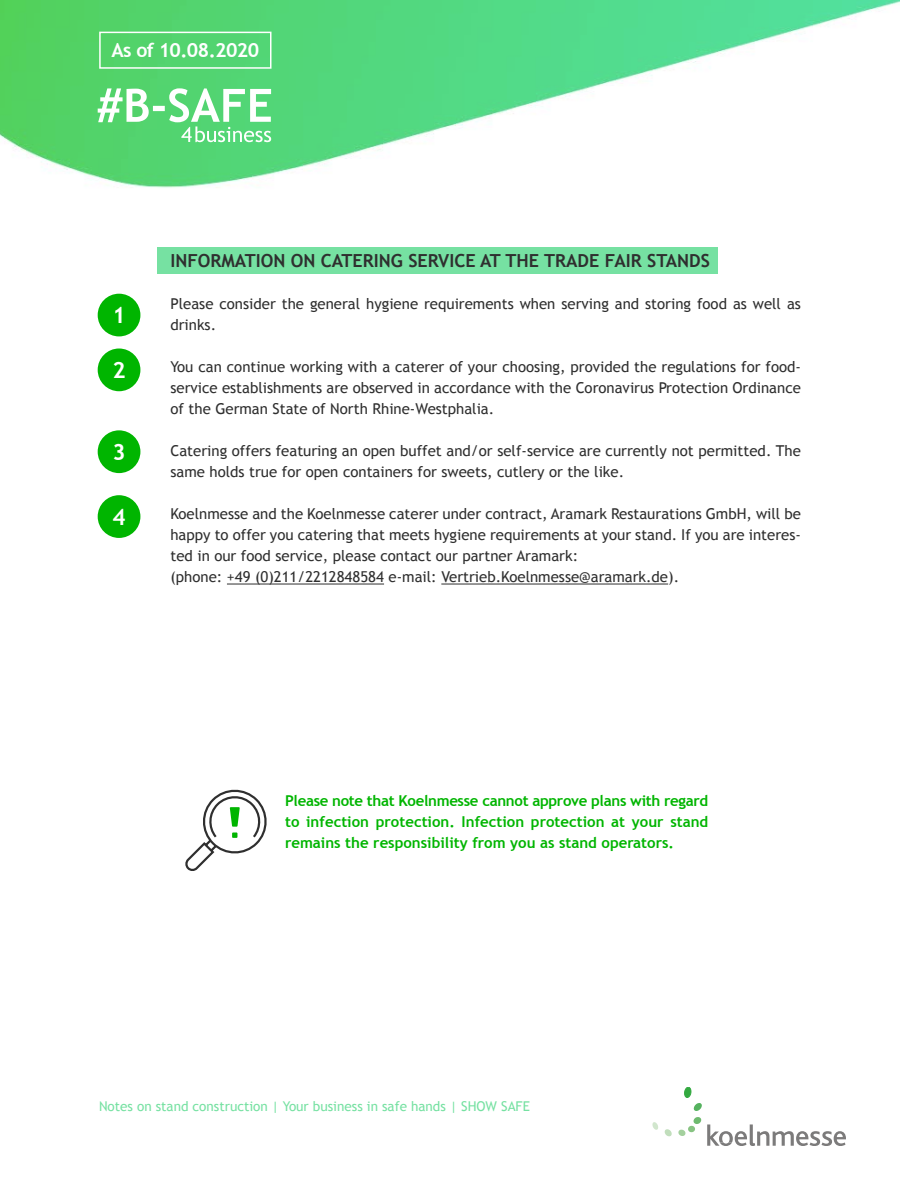
<style>
.page{position:relative;width:900px;height:1200px;background:#fff}
.page>*{position:absolute;margin:0;border:0;box-sizing:border-box;transform-origin:0 0}
.t1{font:700 22.5px "Trebuchet MS";color:#fff}
.t2{font:700 19.5px "Trebuchet MS";letter-spacing:-.03em;color:#fff}
.t3{font:700 18px "Trebuchet MS";color:#2f2f2f}
.t4{font:15px/21px "Trebuchet MS";color:#2f2f2f}
.t5{font:700 15px/21px "Trebuchet MS";color:#00b500;text-align:justify}
.t6{font:13.5px "Trebuchet MS";color:#76e1a2}
</style>
<div class="page">
<img style="left:0;top:0;width:900px;height:188px">
<svg style="left:98px;top:88px;width:173px;height:54px"></svg>
<svg style="left:652px;top:1122px;width:20px;height:15px"></svg>
<svg style="left:678px;top:1087px;width:168px;height:59px"></svg>
<div style="left:99px;top:32px;width:173px;height:37px;border:2px solid #fff"></div>
<div style="left:158px;top:247px;width:560px;height:27px;background:#76e1a2"></div>
<hr style="left:227px;top:584px;width:157px;height:1px;background:#2f2f2f">
<hr style="left:441px;top:584px;width:227px;height:1px;background:#2f2f2f">
<div style="left:98px;top:294px;width:42px;height:42px;background:#00b500;border-radius:50%"></div>
<div style="left:98px;top:430px;width:42px;height:43px;background:#00b500;border-radius:50%"></div>
<div style="left:98px;top:495px;width:42px;height:43px;background:#00b500;border-radius:50%"></div>
<div style="left:98px;top:349px;width:42px;height:42px;background:#00b500;border-radius:50%"></div>
<svg style="left:185px;top:789px;width:82px;height:82px"></svg>
<h2 class="t2" style="left:111px;top:38px;width:149px">As of 10.08.2020</h2>
<h1 class="t1" style="left:112px;top:301px;width:15px">1</h1>
<h1 class="t1" style="left:112px;top:356px;width:15px">2</h1>
<h1 class="t1" style="left:112px;top:438px;width:15px">3</h1>
<h1 class="t1" style="left:112px;top:503px;width:15px">4</h1>
<p class="t3" style="left:170px;top:249px;width:541px">INFORMATION ON CATERING SERVICE AT THE TRADE FAIR STANDS</p>
<p class="t4" style="left:170px;top:294px;width:632px">Please consider the general hygiene requirements when serving and storing food as well as drinks.</p>
<p class="t4" style="left:170px;top:357px;width:632px;text-align:justify">You can continue working with a caterer of your choosing, provided the regulations for food&shy;service establishments are observed in accordance with the Coronavirus Protection Ordinance of the German State of North Rhine-Westphalia.</p>
<p class="t4" style="left:170px;top:441px;width:632px">Catering offers featuring an open buffet and/or self-service are currently not permitted. The same holds true for open containers for sweets, cutlery or the like.</p>
<p class="t4" style="left:170px;top:504px;width:632px">Koelnmesse and the Koelnmesse caterer under contract, Aramark Restaurations GmbH, will be happy to offer you catering that meets hygiene requirements at your stand. If you are interes&shy;ted in our food service, please contact our partner Aramark:<br>(phone: +49 (0)211/2212848584 e-mail: Vertrieb.Koelnmesse@aramark.de).</p>
<p class="t5" style="left:285px;top:791px;width:425px">Please note that Koelnmesse cannot approve plans with regard to infection protection. Infection protection at your stand remains the responsibility from you as stand operators.</p>
<p class="t6" style="left:99px;top:1098px;width:432px">Notes on stand construction | Your business in safe hands | SHOW SAFE</p>
</div>
